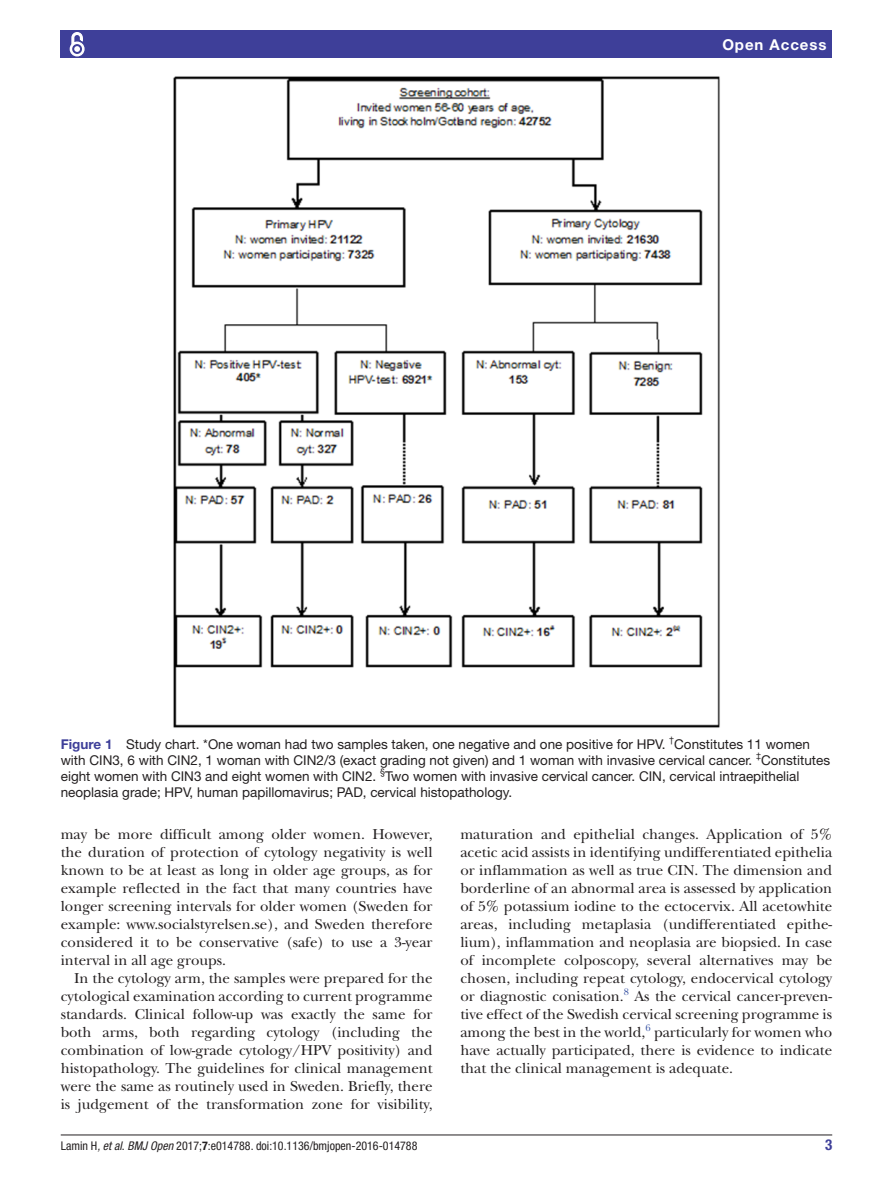
<style>
.page{position:relative;width:893px;height:1191px;background:#fff}
.page>*{position:absolute;margin:0;border:0;box-sizing:border-box;transform-origin:0 0}
.t1{font:15px/18px "New Baskerville";color:#231f20;text-align:justify}
.t2{font:700 15px "Helvetica Neue LT Std";letter-spacing:.065em;color:#fff}
.t3{font:700 condensed 15px "Helvetica Neue LT Std";color:#3e3f99}
.t4{font:13.5px/16.2px "Helvetica Neue LT Std";color:#231f20}
.t5{font:condensed 12px "Helvetica Neue LT Std";color:#231f20}
.t6{font:9.9px "New Baskerville";color:#3853a3}
.t7{font:9px "Helvetica Neue LT Std";color:#231f20}
.s1{font-weight:700;color:#3e3f99}
.s2{font-style:italic}
.s3{font-weight:700}
</style>
<div class="page">
<hr style="left:61px;top:1134px;width:771px;height:1px;background:#231f20">
<div style="left:61px;top:31px;width:771px;height:27px;background:#3e3f99"></div>
<svg style="left:69px;top:32px;width:16px;height:25px"></svg>
<img style="left:173px;top:76px;width:547px;height:652px">
<p class="t2" style="left:722px;top:35px;width:106px">Open Access</p>
<p class="t4" style="left:61px;top:735px;width:606px"><span class="s1">Figure 1</span> Study chart. *One woman had two samples taken, one negative and one positive for HPV.</p>
<p class="t7" style="left:669px;top:734px;width:6px">†</p>
<p class="t4" style="left:61px;top:735px;width:771px;text-indent:613px">Constitutes 11 women with CIN3, 6 with CIN2, 1 woman with CIN2/3 (exact grading not given) and 1 woman with invasive cervical cancer. <sup>‡</sup>Constitutes eight women with CIN3 and eight women with CIN2. <sup>§</sup>Two women with invasive cervical cancer. CIN, cervical intraepithelial neoplasia grade; HPV, human papillomavirus; PAD, cervical histopathology.</p>
<p class="t1" style="left:61px;top:825px;width:373px">may be more difficult among older women. However, the duration of protection of cytology negativity is well known to be at least as long in older age groups, as for example reflected in the fact that many countries have longer screening intervals for older women (Sweden for example: www.socialstyrelsen.se), and Sweden therefore considered it to be conservative (safe) to use a 3-year interval in all age groups.</p>
<p class="t1" style="left:61px;top:969px;width:373px;text-indent:14px">In the cytology arm, the samples were prepared for the cytological examination according to current programme standards. Clinical follow-up was exactly the same for both arms, both regarding cytology (including the combination of low-grade cytology/HPV positivity) and histopathology. The guidelines for clinical management were the same as routinely used in Sweden. Briefly, there is judgement of the transformation zone for visibility,</p>
<p class="t1" style="left:460px;top:825px;width:373px">maturation and epithelial changes. Application of 5% acetic acid assists in identifying undifferentiated epithelia or inflammation as well as true CIN. The dimension and borderline of an abnormal area is assessed by application of 5% potassium iodine to the ectocervix. All acetowhite areas, including metaplasia (undifferentiated epithe&shy;lium), inflammation and neoplasia are biopsied. In case of incomplete colposcopy, several alternatives may be chosen, including repeat cytology, endocervical cytology or diagnostic conisation.<sup>8</sup> As the cervical cancer-preven&shy;tive effect of the Swedish cervical screening programme is among the best in the world,</p>
<p class="t6" style="left:645px;top:1021px;width:7px">6</p>
<p class="t1" style="left:460px;top:1023px;width:373px;text-indent:194px">particularly for women who have actually participated, there is evidence to indicate that the clinical management is adequate.</p>
<p class="t5" style="left:61px;top:1138px;width:358px">Lamin H<span class="s2">, et al</span>. <span class="s2">BMJ Open</span> 2017;<span class="s3">7</span>:e014788. doi:10.1136/bmjopen-2016-014788</p>
<p class="t3" style="left:825px;top:1135px;width:9px">3</p>
</div>
